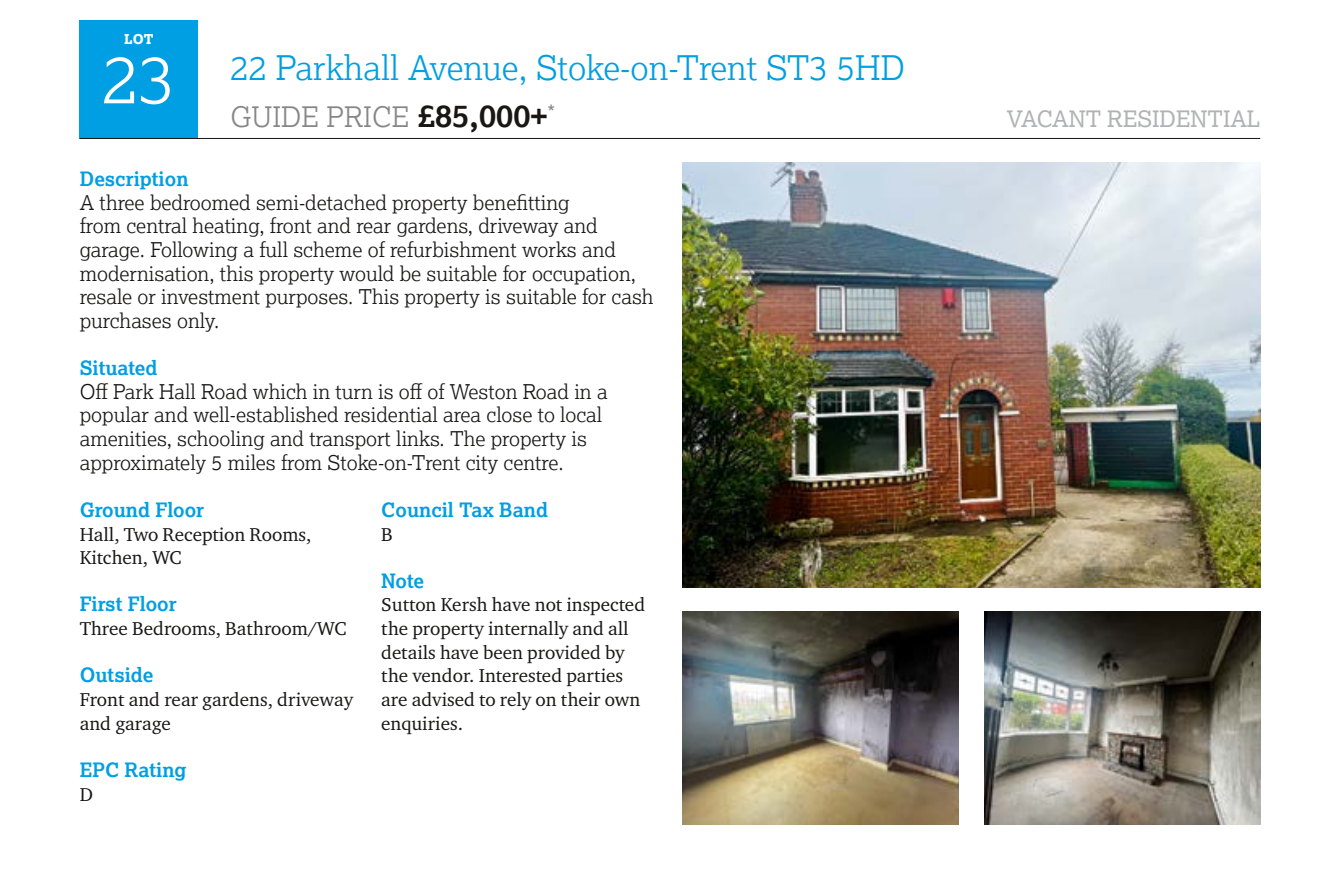
<style>
.page{position:relative;width:1340px;height:884px;background:#fff}
.page>*{position:absolute;margin:0;border:0;box-sizing:border-box;transform-origin:0 0}
.t1{font:300 67.5px "Lexia";color:#fff}
.t2{font:300 33.75px "Lexia";color:#009ee3}
.t3{font:300 28.12px "Lexia";color:#868786}
.t4{font:22.5px "Lexia";color:#b1b2b3}
.t5{font:300 20.25px/23.6px "Lexia";color:#181716}
.t6{font:20.25px "Lexia";color:#868786}
.t7{font:700 19.8px "Lexia";color:#009ee3}
.t8{font:19.12px/23.6px "Charter ITC Pro";color:#181716}
.t9{font:800 13.5px "Lexia";color:#fff}
.s1{font-weight:700;font-size:31.5px;color:#181716}
</style>
<div class="page">
<div style="left:80px;top:21px;width:118px;height:118px;background:#009ee3"></div>
<hr style="left:80px;top:138px;width:1180px;height:1px;background:#181716">
<img style="left:682px;top:162px;width:578px;height:426px">
<img style="left:984px;top:611px;width:276px;height:213px">
<img style="left:682px;top:611px;width:276px;height:213px">
<p class="t9" style="left:124px;top:31px;width:31px">LOT</p>
<h1 class="t1" style="left:102px;top:36px;width:75px">23</h1>
<h2 class="t2" style="left:230px;top:46px;width:676px">22 Parkhall Avenue, Stoke-on-Trent ST3 5HD</h2>
<h3 class="t3" style="left:230px;top:99px;width:318px">GUIDE PRICE <span class="s1">£85,000+</span></h3>
<p class="t4" style="left:1006px;top:105px;width:255px">VACANT RESIDENTIAL</p>
<p class="t6" style="left:547px;top:100px;width:9px">*</p>
<p class="t7" style="left:80px;top:166px;width:110px">Description</p>
<p class="t5" style="left:80px;top:190px;width:575px">A three bedroomed semi-detached property benefitting<br>from central heating, front and rear gardens, driveway and garage. Following a full scheme of refurbishment works and modernisation, this property would be suitable for occupation, resale or investment purposes. This property is suitable for cash purchases only.</p>
<p class="t7" style="left:80px;top:355px;width:79px">Situated</p>
<p class="t5" style="left:80px;top:379px;width:529px">Off Park Hall Road which in turn is off of Weston Road in a popular and well-established residential area close to local amenities, schooling and transport links. The property is approximately 5 miles from Stoke-on-Trent city centre.</p>
<p class="t7" style="left:80px;top:497px;width:126px">Ground Floor</p>
<p class="t8" style="left:80px;top:522px;width:233px">Hall, Two Reception Rooms,<br>Kitchen, WC</p>
<p class="t7" style="left:80px;top:592px;width:98px">First Floor</p>
<p class="t8" style="left:80px;top:616px;width:268px">Three Bedrooms, Bathroom/WC</p>
<p class="t7" style="left:80px;top:662px;width:75px">Outside</p>
<p class="t8" style="left:80px;top:687px;width:275px">Front and rear gardens, driveway and garage</p>
<p class="t7" style="left:80px;top:757px;width:108px">EPC Rating</p>
<p class="t8" style="left:80px;top:782px;width:15px">D</p>
<p class="t7" style="left:381px;top:497px;width:168px">Council Tax Band</p>
<p class="t8" style="left:381px;top:522px;width:13px">B</p>
<p class="t7" style="left:381px;top:568px;width:44px">Note</p>
<p class="t8" style="left:381px;top:593px;width:265px">Sutton Kersh have not inspected the property internally and all details have been provided by the vendor. Interested parties are advised to rely on their own enquiries.</p>
</div>
